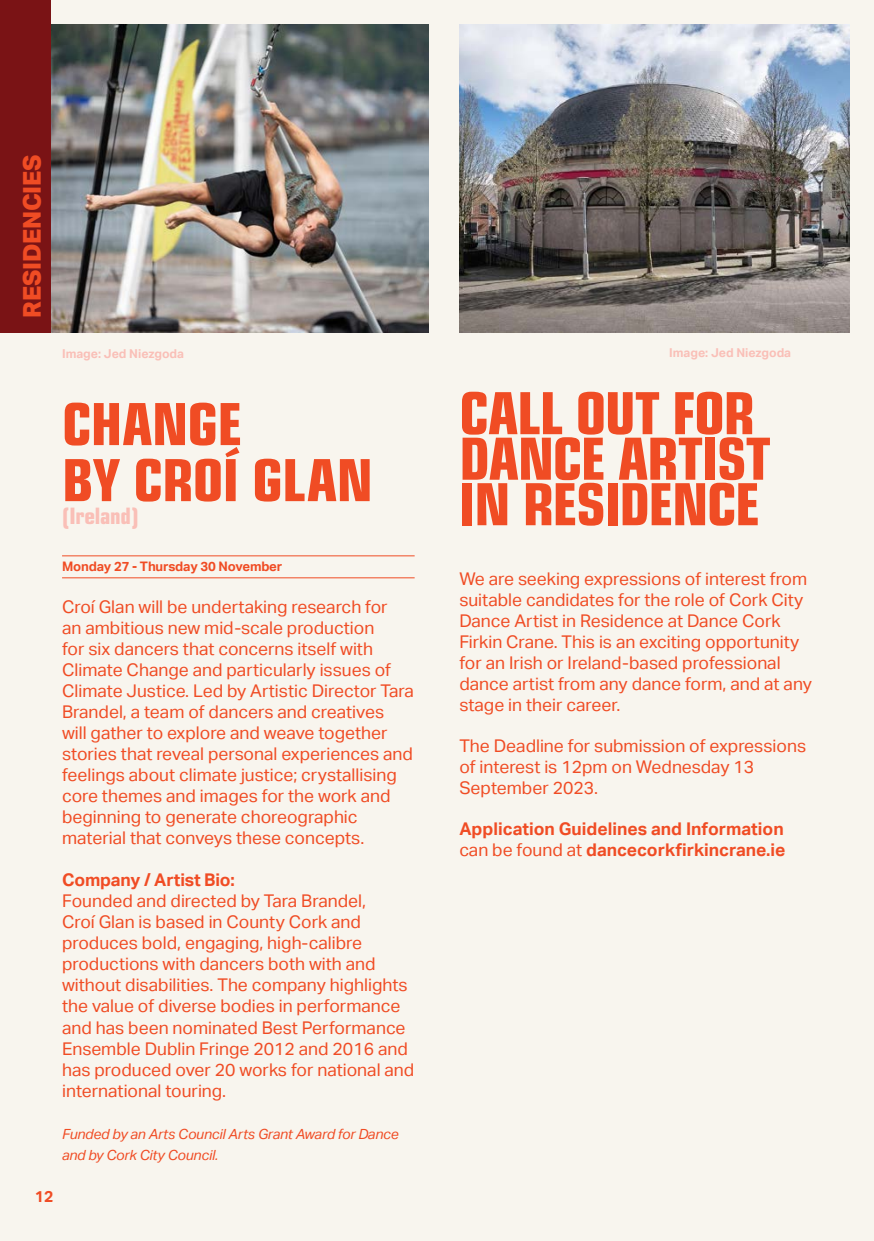
<style>
.page{position:relative;width:874px;height:1241px;background:#fff}
.page>*{position:absolute;margin:0;border:0;box-sizing:border-box;transform-origin:0 0}
.t1{font:63px/45.5px "Eurostile Con Hea";letter-spacing:-.015em;color:#f04c24}
.t2{font:800 24.5px "Aktiv Grotesk";letter-spacing:-.01em;color:#f04c24}
.t3{font:24.5px "Eurostile Con Hea";letter-spacing:-.01em;color:#fabfb7}
.t4{font:17.5px/21px "Aktiv Grotesk";color:#f04c24}
.t5{font:700 17.5px/21px "Aktiv Grotesk";color:#f04c24}
.t6{font:700 15.75px "Aktiv Grotesk";color:#f04c24}
.t7{font:italic 14px/21px "Aktiv Grotesk";letter-spacing:-.01em;color:#f04c24}
.t8{font:700 13.12px "Aktiv Grotesk";letter-spacing:-.01em;color:#f04c24}
.t9{font:700 12.25px "Aktiv Grotesk";color:#fabfb7}
.s1{font-weight:400}
</style>
<div class="page">
<div style="left:0;top:0;width:873px;height:1240px;background:#f8f5ee"></div>
<img style="left:459px;top:25px;width:389px;height:307px">
<img style="left:51px;top:25px;width:377px;height:307px">
<hr style="left:62px;top:555px;width:352px;height:1px;background:#f04c24">
<hr style="left:62px;top:577px;width:352px;height:1px;background:#f04c24">
<div style="left:0;top:0;width:51px;height:332px;background:#7a1315"></div>
<h2 class="t2" style="left:18px;top:317px;width:165px;rotate:-90deg">RESIDENCIES</h2>
<p class="t9" style="left:62px;top:346px;width:123px">Image: Jed Niezgoda</p>
<h1 class="t1" style="left:62px;top:392px;width:312px;line-height:56px">CHANGE<br>BY CROÍ GLAN</h1>
<h2 class="t3" style="left:62px;top:498px;width:78px">(Ireland)</h2>
<p class="t8" style="left:62px;top:559px;width:222px">Monday 27 - Thursday 30 November</p>
<p class="t4" style="left:62px;top:596px;width:353px">Croí Glan will be undertaking research for<br>an ambitious new mid-scale production<br>for six dancers that concerns itself with Climate Change and particularly issues of Climate Justice. Led by Artistic Director Tara Brandel, a team of dancers and creatives<br>will gather to explore and weave together stories that reveal personal experiences and feelings about climate justice; crystallising core themes and images for the work and beginning to generate choreographic material that conveys these concepts.</p>
<p class="t5" style="left:62px;top:869px;width:174px">Company / Artist Bio:</p>
<p class="t4" style="left:62px;top:890px;width:353px">Founded and directed by Tara Brandel,<br>Croí Glan is based in County Cork and produces bold, engaging, high-calibre productions with dancers both with and without disabilities. The company highlights the value of diverse bodies in performance and has been nominated Best Performance Ensemble Dublin Fringe 2012 and 2016 and has produced over 20 works for national and international touring.</p>
<p class="t7" style="left:62px;top:1122px;width:338px">Funded by an Arts Council Arts Grant Award for Dance and by Cork City Council.</p>
<p class="t6" style="left:35px;top:1186px;width:20px">12</p>
<p class="t9" style="left:668px;top:345px;width:123px">Image: Jed Niezgoda</p>
<h1 class="t1" style="left:459px;top:386px;width:313px">CALL OUT FOR<br>DANCE ARTIST<br>IN RESIDENCE</h1>
<p class="t4" style="left:459px;top:568px;width:354px">We are seeking expressions of interest from suitable candidates for the role of Cork City Dance Artist in Residence at Dance Cork Firkin Crane. This is an exciting opportunity for an Irish or Ireland-based professional dance artist from any dance form, and at any stage in their career.</p>
<p class="t4" style="left:459px;top:735px;width:348px">The Deadline for submission of expressions of interest is 12pm on Wednesday 13<br>September 2023.</p>
<p class="t5" style="left:459px;top:818px;width:327px">Application Guidelines and Information <span class="s1">can be found at</span> dancecorkfirkincrane.ie</p>
</div>
